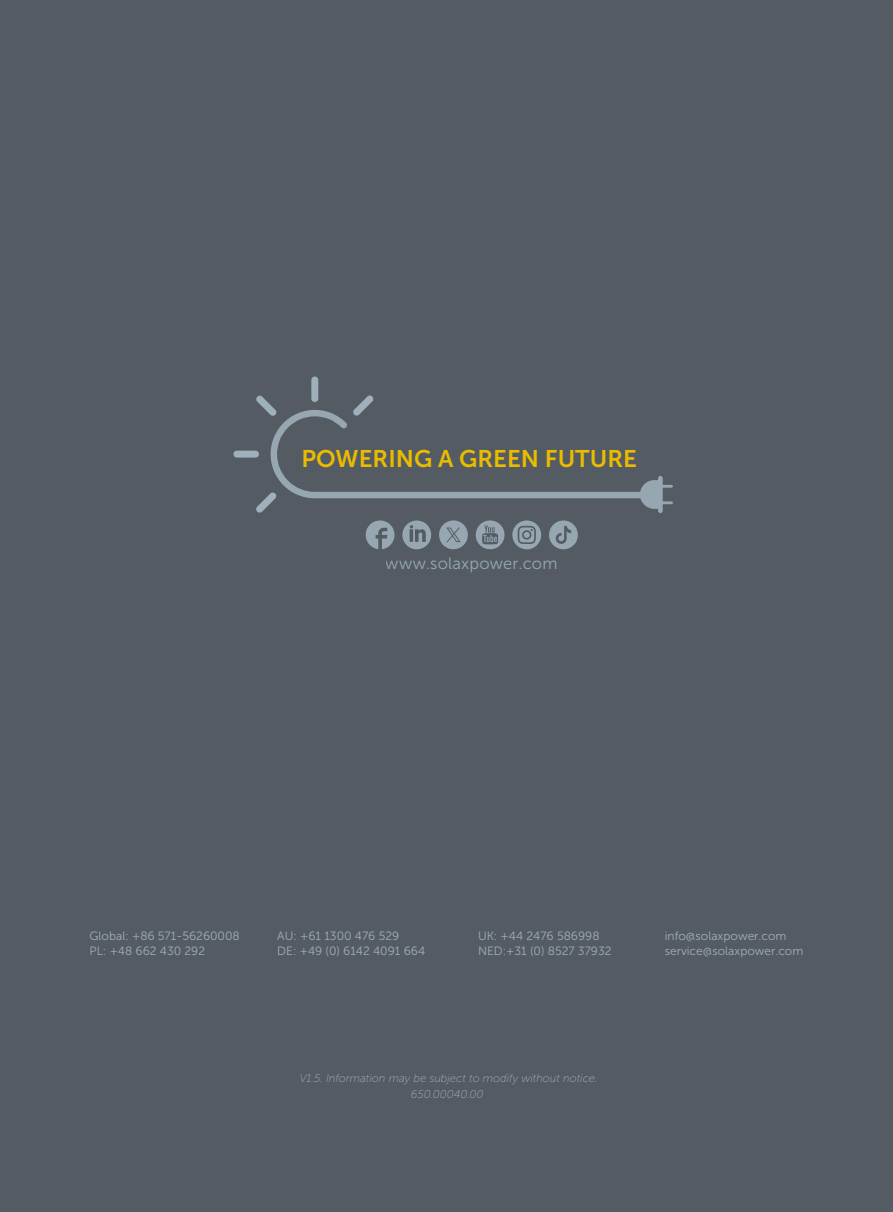
<style>
.page{position:relative;width:893px;height:1212px;background:#545b63}
.page>*{position:absolute;margin:0;border:0;box-sizing:border-box;transform-origin:0 0}
.t1{font:24px "Museo Sans 700";color:#eabc00}
.t2{font:16.5px "Museo Sans 300";letter-spacing:.01em;color:#9eb0ba}
.t3{font:12px/14.4px "Museo Sans 300";color:#9eb0ba}
.t4{font:italic 11.25px/15.9px "Museo Sans 100";color:#9eb0ba;text-align:center}
</style>
<div class="page">
<div style="left:233px;top:451px;width:26px;height:7px;background:#9eb0ba;border-radius:3px"></div>
<div style="left:311px;top:376px;width:7px;height:26px;background:#9eb0ba;border-radius:3px"></div>
<svg style="left:256px;top:395px;width:417px;height:118px"></svg>
<svg style="left:512px;top:520px;width:29px;height:29px"></svg>
<svg style="left:366px;top:520px;width:29px;height:29px"></svg>
<svg style="left:439px;top:520px;width:66px;height:29px"></svg>
<svg style="left:402px;top:520px;width:30px;height:29px"></svg>
<svg style="left:549px;top:520px;width:29px;height:29px"></svg>
<h1 class="t1" style="left:301px;top:445px;width:337px">POWERING A GREEN FUTURE</h1>
<h2 class="t2" style="left:386px;top:554px;width:173px">www.solaxpower.com</h2>
<p class="t3" style="left:90px;top:929px;width:152px">Global: +86 571-56260008<br>PL: +48 662 430 292</p>
<p class="t3" style="left:277px;top:929px;width:149px">AU: +61 1300 476 529<br>DE: +49 (0) 6142 4091 664</p>
<p class="t3" style="left:478px;top:929px;width:135px">UK: +44 2476 586998<br>NED:+31 (0) 8527 37932</p>
<p class="t4" style="left:300px;top:1070px;width:300px">V1.5. Information may be subject to modify without notice.<br>650.00040.00</p>
<p class="t3" style="left:665px;top:929px;width:140px">info@solaxpower.com service@solaxpower.com</p>
</div>
